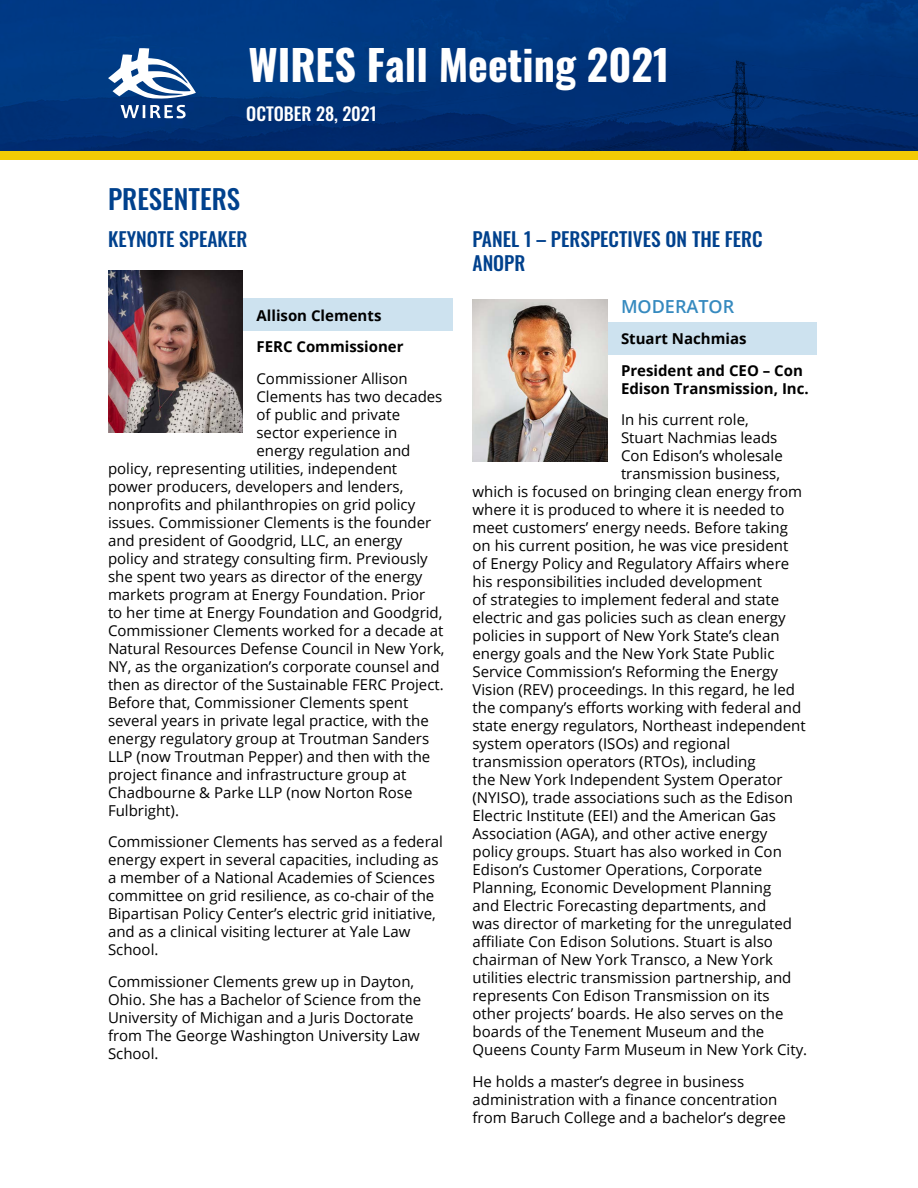
<style>
.page{position:relative;width:918px;height:1188px;background:#fff}
.page>*{position:absolute;margin:0;border:0;box-sizing:border-box;transform-origin:0 0}
.t1{font:700 42px "Oswald";color:#fff}
.t2{font:500 27px "Oswald";color:#00418d}
.t3{font:500 19.5px/23.4px "Oswald";color:#00418d}
.t4{font:500 18px "Oswald";color:#fff}
.t5{font:600 18px "Open Sans";color:#368abf}
.t6{font:15px/18px "Open Sans";color:#000}
.t7{font:700 15px/31.5px "Open Sans";color:#000}
</style>
<div class="page">
<img style="left:0;top:0;width:918px;height:151px">
<div style="left:0;top:151px;width:918px;height:8px;background:#f2cb05"></div>
<svg style="left:108px;top:48px;width:88px;height:70px"></svg>
<div style="left:108px;top:298px;width:344px;height:33px;background:#cde2ef"></div>
<div style="left:472px;top:322px;width:345px;height:32px;background:#cde2ef"></div>
<img style="left:472px;top:299px;width:136px;height:162px">
<img style="left:108px;top:271px;width:135px;height:162px">
<h1 class="t1" style="left:249px;top:43px;width:422px">WIRES Fall Meeting 2021</h1>
<p class="t4" style="left:246px;top:104px;width:132px">OCTOBER 28, 2021</p>
<h2 class="t2" style="left:108px;top:185px;width:134px">PRESENTERS</h2>
<h3 class="t3" style="left:108px;top:229px;width:141px">KEYNOTE SPEAKER</h3>
<p class="t7" style="left:256px;top:299px;width:149px">Allison Clements<br>FERC Commissioner</p>
<p class="t6" style="left:256px;top:369px;width:153px">Commissioner Allison</p>
<p class="t6" style="left:256px;top:387px;width:187px">Clements has two decades</p>
<p class="t6" style="left:256px;top:405px;width:145px">of public and private</p>
<p class="t6" style="left:256px;top:423px;width:142px">sector experience in</p>
<p class="t6" style="left:256px;top:441px;width:155px">energy regulation and</p>
<p class="t6" style="left:108px;top:459px;width:291px">policy, representing utilities, independent</p>
<p class="t6" style="left:108px;top:477px;width:297px">power producers, developers and lenders,</p>
<p class="t6" style="left:108px;top:495px;width:309px">nonprofits and philanthropies on grid policy</p>
<p class="t6" style="left:108px;top:513px;width:325px">issues. Commissioner Clements is the founder</p>
<p class="t6" style="left:108px;top:531px;width:296px">and president of Goodgrid, LLC, an energy</p>
<p class="t6" style="left:108px;top:549px;width:321px">policy and strategy consulting firm. Previously</p>
<p class="t6" style="left:108px;top:567px;width:316px">she spent two years as director of the energy</p>
<p class="t6" style="left:108px;top:585px;width:319px">markets program at Energy Foundation. Prior</p>
<p class="t6" style="left:108px;top:603px;width:336px">to her time at Energy Foundation and Goodgrid,</p>
<p class="t6" style="left:108px;top:621px;width:337px">Commissioner Clements worked for a decade at</p>
<p class="t6" style="left:108px;top:639px;width:338px">Natural Resources Defense Council in New York,</p>
<p class="t6" style="left:108px;top:657px;width:333px">NY, as the organization’s corporate counsel and</p>
<p class="t6" style="left:108px;top:675px;width:337px">then as director of the Sustainable FERC Project.</p>
<p class="t6" style="left:108px;top:693px;width:302px">Before that, Commissioner Clements spent</p>
<p class="t6" style="left:108px;top:711px;width:322px">several years in private legal practice, with the</p>
<p class="t6" style="left:108px;top:729px;width:323px">energy regulatory group at Troutman Sanders</p>
<p class="t6" style="left:108px;top:747px;width:324px">LLP (now Troutman Pepper) and then with the</p>
<p class="t6" style="left:108px;top:765px;width:300px">project finance and infrastructure group at</p>
<p class="t6" style="left:108px;top:783px;width:306px">Chadbourne &amp; Parke LLP (now Norton Rose</p>
<p class="t6" style="left:108px;top:801px;width:73px">Fulbright).</p>
<p class="t6" style="left:108px;top:832px;width:336px">Commissioner Clements has served as a federal energy expert in several capacities, including as a member of a National Academies of Sciences committee on grid resilience, as co-chair of the Bipartisan Policy Center’s electric grid initiative, and as a clinical visiting lecturer at Yale Law School.</p>
<p class="t6" style="left:108px;top:972px;width:315px">Commissioner Clements grew up in Dayton, Ohio. She has a Bachelor of Science from the University of Michigan and a Juris Doctorate from The George Washington University Law School.</p>
<h3 class="t3" style="left:472px;top:229px;width:292px">PANEL 1 – PERSPECTIVES ON THE FERC<br>ANOPR</h3>
<p class="t5" style="left:621px;top:294px;width:115px">MODERATOR</p>
<p class="t7" style="left:621px;top:322px;width:183px">Stuart Nachmias<br>President and CEO – Con</p>
<p class="t7" style="left:621px;top:372px;width:189px">Edison Transmission, Inc.</p>
<p class="t6" style="left:621px;top:410px;width:129px">In his current role,</p>
<p class="t6" style="left:621px;top:428px;width:158px">Stuart Nachmias leads</p>
<p class="t6" style="left:621px;top:446px;width:163px">Con Edison’s wholesale</p>
<p class="t6" style="left:621px;top:464px;width:161px">transmission business,</p>
<p class="t6" style="left:472px;top:482px;width:331px">which is focused on bringing clean energy from</p>
<p class="t6" style="left:472px;top:500px;width:313px">where it is produced to where it is needed to</p>
<p class="t6" style="left:472px;top:518px;width:317px">meet customers’ energy needs. Before taking</p>
<p class="t6" style="left:472px;top:536px;width:317px">on his current position, he was vice president</p>
<p class="t6" style="left:472px;top:554px;width:318px">of Energy Policy and Regulatory Affairs where</p>
<p class="t6" style="left:472px;top:572px;width:291px">his responsibilities included development</p>
<p class="t6" style="left:472px;top:590px;width:308px">of strategies to implement federal and state</p>
<p class="t6" style="left:472px;top:608px;width:315px">electric and gas policies such as clean energy</p>
<p class="t6" style="left:472px;top:626px;width:309px">policies in support of New York State’s clean</p>
<p class="t6" style="left:472px;top:644px;width:304px">energy goals and the New York State Public</p>
<p class="t6" style="left:472px;top:662px;width:307px">Service Commission’s Reforming the Energy</p>
<p class="t6" style="left:472px;top:680px;width:324px">Vision (REV) proceedings. In this regard, he led</p>
<p class="t6" style="left:472px;top:698px;width:330px">the company’s efforts working with federal and</p>
<p class="t6" style="left:472px;top:716px;width:335px">state energy regulators, Northeast independent</p>
<p class="t6" style="left:472px;top:734px;width:259px">system operators (ISOs) and regional</p>
<p class="t6" style="left:472px;top:752px;width:285px">transmission operators (RTOs), including</p>
<p class="t6" style="left:472px;top:770px;width:312px">the New York Independent System Operator</p>
<p class="t6" style="left:472px;top:788px;width:322px">(NYISO), trade associations such as the Edison</p>
<p class="t6" style="left:472px;top:806px;width:305px">Electric Institute (EEI) and the American Gas</p>
<p class="t6" style="left:472px;top:824px;width:296px">Association (AGA), and other active energy</p>
<p class="t6" style="left:472px;top:842px;width:311px">policy groups. Stuart has also worked in Con</p>
<p class="t6" style="left:472px;top:860px;width:291px">Edison’s Customer Operations, Corporate</p>
<p class="t6" style="left:472px;top:878px;width:300px">Planning, Economic Development Planning</p>
<p class="t6" style="left:472px;top:896px;width:295px">and Electric Forecasting departments, and</p>
<p class="t6" style="left:472px;top:914px;width:321px">was director of marketing for the unregulated</p>
<p class="t6" style="left:472px;top:932px;width:302px">affiliate Con Edison Solutions. Stuart is also</p>
<p class="t6" style="left:472px;top:950px;width:302px">chairman of New York Transco, a New York</p>
<p class="t6" style="left:472px;top:968px;width:320px">utilities electric transmission partnership, and</p>
<p class="t6" style="left:472px;top:986px;width:299px">represents Con Edison Transmission on its</p>
<p class="t6" style="left:472px;top:1004px;width:312px">other projects’ boards. He also serves on the</p>
<p class="t6" style="left:472px;top:1022px;width:293px">boards of the Tenement Museum and the</p>
<p class="t6" style="left:472px;top:1040px;width:336px">Queens County Farm Museum in New York City.</p>
<p class="t6" style="left:472px;top:1072px;width:315px">He holds a master’s degree in business administration with a finance concentration from Baruch College and a bachelor’s degree</p>
</div>
